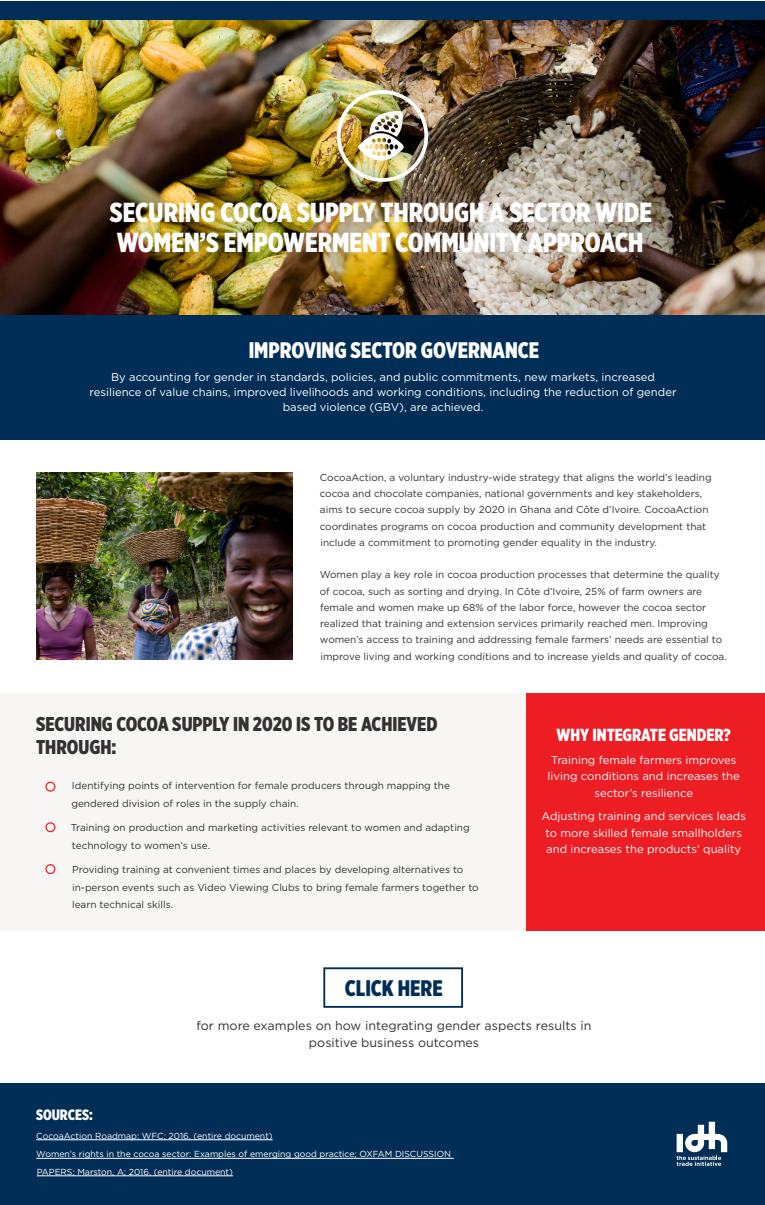
<style>
.page{position:relative;width:765px;height:1205px;background:#fff}
.page>*{position:absolute;margin:0;border:0;box-sizing:border-box;transform-origin:0 0}
.t1{font:900 27.5px/30px "Gotham X Narrow";color:#fff}
.t2{font:900 22.5px "Gotham X Narrow";color:#fff}
.t3{font:900 22.5px "Gotham X Narrow";color:#002e56}
.t4{font:900 20px/22.5px "Gotham X Narrow";color:#333132}
.t5{font:900 17.5px "Gotham X Narrow";color:#fff}
.t6{font:900 15px "Gotham X Narrow";color:#fff}
.t7{font:12.5px/17.5px "Gotham";color:#333132;text-align:center}
.t8{font:11.25px/16.2px "Gotham";color:#fff;text-align:center}
.t9{font:10px/16.2px "Gotham";color:#333132}
.t10{font:8.75px/18.5px "Gotham";color:#fff}
</style>
<div class="page">
<div style="left:0;top:1083px;width:765px;height:122px;background:#002e56"></div>
<img style="left:0;top:20px;width:765px;height:295px">
<img style="left:36px;top:473px;width:256px;height:186px">
<div style="left:0;top:693px;width:765px;height:237px;background:#f7f6f5"></div>
<div style="left:526px;top:693px;width:239px;height:237px;background:#ed1d24"></div>
<hr style="left:36px;top:1139px;width:237px;height:1px;background:#fff">
<hr style="left:36px;top:1158px;width:418px;height:1px;background:#fff">
<hr style="left:37px;top:1175px;width:196px;height:1px;background:#fff">
<div style="left:337px;top:90px;width:91px;height:92px;border:4px solid #fff;border-radius:50%"></div>
<svg style="left:677px;top:1121px;width:50px;height:45px"></svg>
<div style="left:0;top:1px;width:765px;height:19px;background:#002e56"></div>
<div style="left:45px;top:781px;width:10px;height:10px;border:1px solid #ed1d24;border-radius:50%"></div>
<div style="left:45px;top:822px;width:10px;height:10px;border:1px solid #ed1d24;border-radius:50%"></div>
<div style="left:45px;top:864px;width:10px;height:10px;border:1px solid #ed1d24;border-radius:50%"></div>
<img style="left:358px;top:111px;width:46px;height:50px">
<div style="left:0;top:315px;width:765px;height:124px;background:#002e56"></div>
<div style="left:323px;top:967px;width:140px;height:41px;border:2px solid #002e56"></div>
<h1 class="t1" style="left:110px;top:197px;width:544px">SECURING COCOA SUPPLY THROUGH A SECTOR WIDE<br>WOMEN’S EMPOWERMENT COMMUNITY APPROACH</h1>
<h2 class="t2" style="left:249px;top:336px;width:292px">IMPROVING SECTOR GOVERNANCE</h2>
<p class="t8" style="left:90px;top:369px;width:588px;line-height:15px">By accounting for gender in standards, policies, and public commitments, new markets, increased resilience of value chains, improved livelihoods and working conditions, including the reduction of gender based violence (GBV), are achieved.</p>
<p class="t9" style="left:320px;top:469px;width:394px">CocoaAction, a voluntary industry-wide strategy that aligns the world’s leading cocoa and chocolate companies, national governments and key stakeholders, aims to secure cocoa supply by 2020 in Ghana and Côte d’Ivoire. CocoaAction coordinates programs on cocoa production and community development that include a commitment to promoting gender equality in the industry.</p>
<p class="t9" style="left:320px;top:566px;width:409px">Women play a key role in cocoa production processes that determine the quality of cocoa, such as sorting and drying. In Côte d’Ivoire, 25% of farm owners are female and women make up 68% of the labor force, however the cocoa sector realized that training and extension services primarily reached men. Improving women’s access to training and addressing female farmers’ needs are essential to improve living and working conditions and to increase yields and quality of cocoa.</p>
<h3 class="t4" style="left:36px;top:713px;width:403px">SECURING COCOA SUPPLY IN 2020 IS TO BE ACHIEVED<br>THROUGH:</h3>
<p class="t9" style="left:71px;top:777px;width:380px;line-height:17.5px">Identifying points of intervention for female producers through mapping the gendered division of roles in the supply chain.</p>
<p class="t9" style="left:71px;top:819px;width:400px;line-height:17.5px">Training on production and marketing activities relevant to women and adapting technology to women’s use.</p>
<p class="t9" style="left:72px;top:861px;width:408px;line-height:17.5px">Providing training at convenient times and places by developing alternatives to in-person events such as Video Viewing Clubs to bring female farmers together to learn technical skills.</p>
<h2 class="t3" style="left:345px;top:974px;width:99px">CLICK HERE</h2>
<h3 class="t5" style="left:557px;top:723px;width:176px">WHY INTEGRATE GENDER?</h3>
<p class="t8" style="left:548px;top:752px;width:194px">Training female farmers improves living conditions and increases the sector’s resilience</p>
<p class="t8" style="left:542px;top:808px;width:206px">Adjusting training and services leads to more skilled female smallholders and increases the products’ quality</p>
<p class="t7" style="left:196px;top:1016px;width:396px">for more examples on how integrating gender aspects results in positive business outcomes</p>
<h3 class="t6" style="left:36px;top:1105px;width:58px">SOURCES:</h3>
<p class="t10" style="left:36px;top:1126px;width:416px">CocoaAction Roadmap; WFC; 2016. (entire document)<br>Women’s rights in the cocoa sector: Examples of emerging good practice; OXFAM DISCUSSION</p>
<p class="t10" style="left:37px;top:1162px;width:198px">PAPERS; Marston, A; 2016. (entire document)</p>
</div>
